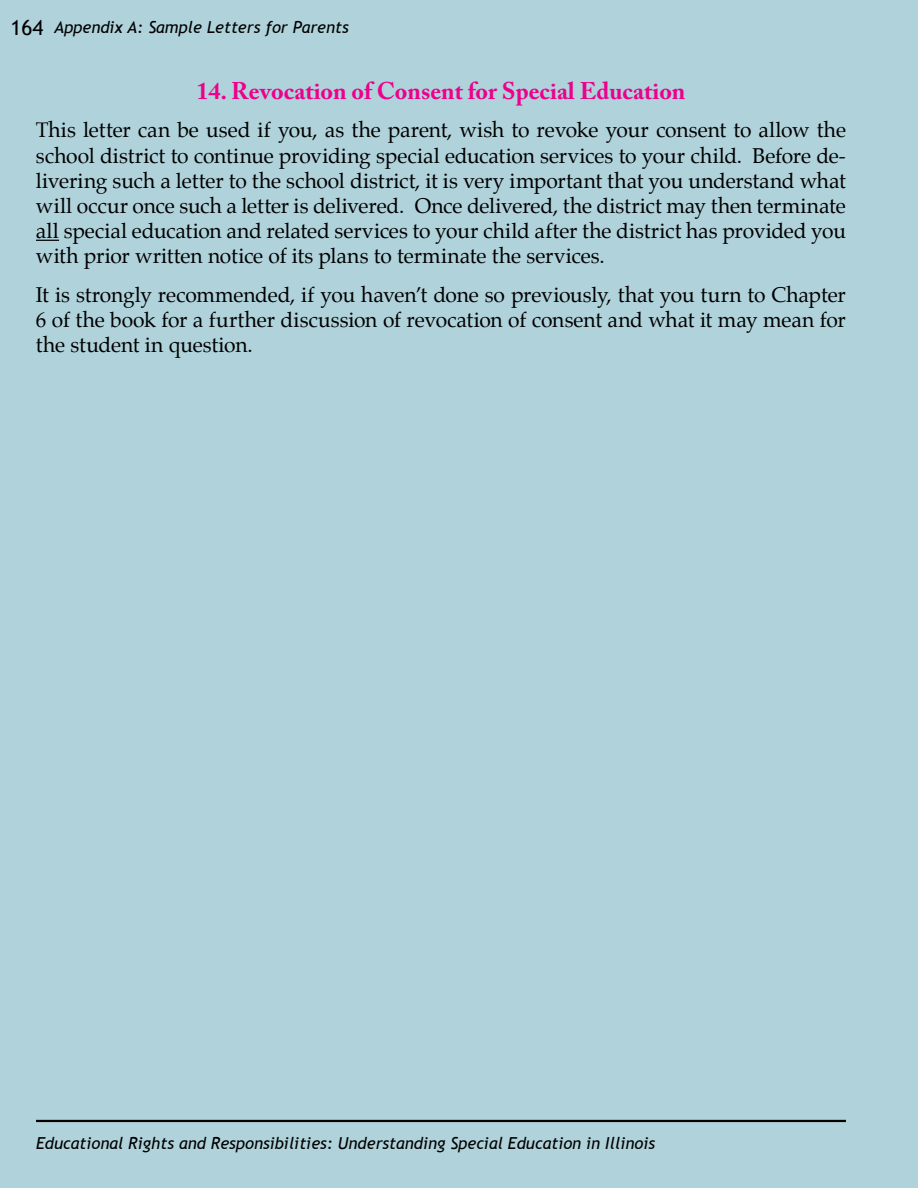
<style>
.page{position:relative;width:918px;height:1188px;background:#b0d2db}
.page>*{position:absolute;margin:0;border:0;box-sizing:border-box;transform-origin:0 0}
.Section_Heading{font:700 24px "Adobe Caslon Pro";color:#ec008c}
.Narrative{font:21px/25.2px "Palatino";letter-spacing:-.01em;color:#000;text-align:justify}
.t1{font:italic 16.5px "Trebuchet MS";color:#000}
.s1{font-style:normal;font-size:21px}
</style>
<div class="page">
<svg style="left:36px;top:240px;width:23px;height:1px"></svg>
<hr style="left:36px;top:1120px;width:810px;height:2px;background:#000">
<p class="t1" style="left:11px;top:17px;width:340px"><span class="s1">164</span> Appendix A: Sample Letters for Parents</p>
<p class="Section_Heading" style="left:196px;top:76px;width:491px">14. Revocation of Consent for Special Education</p>
<p class="Narrative" style="left:36px;top:117px;width:812px">This letter can be used if you, as the parent, wish to revoke your consent to allow the school district to continue providing special education services to your child. Before de&shy;livering such a letter to the school district, it is very important that you understand what will occur once such a letter is delivered. Once delivered, the district may then terminate all special education and related services to your child after the district has provided you with prior written notice of its plans to terminate the services.</p>
<p class="Narrative" style="left:36px;top:282px;width:811px">It is strongly recommended, if you haven’t done so previously, that you turn to Chapter 6 of the book for a further discussion of revocation of consent and what it may mean for the student in question.</p>
<p class="t1" style="left:36px;top:1133px;width:621px">Educational Rights and Responsibilities: Understanding Special Education in Illinois</p>
</div>
